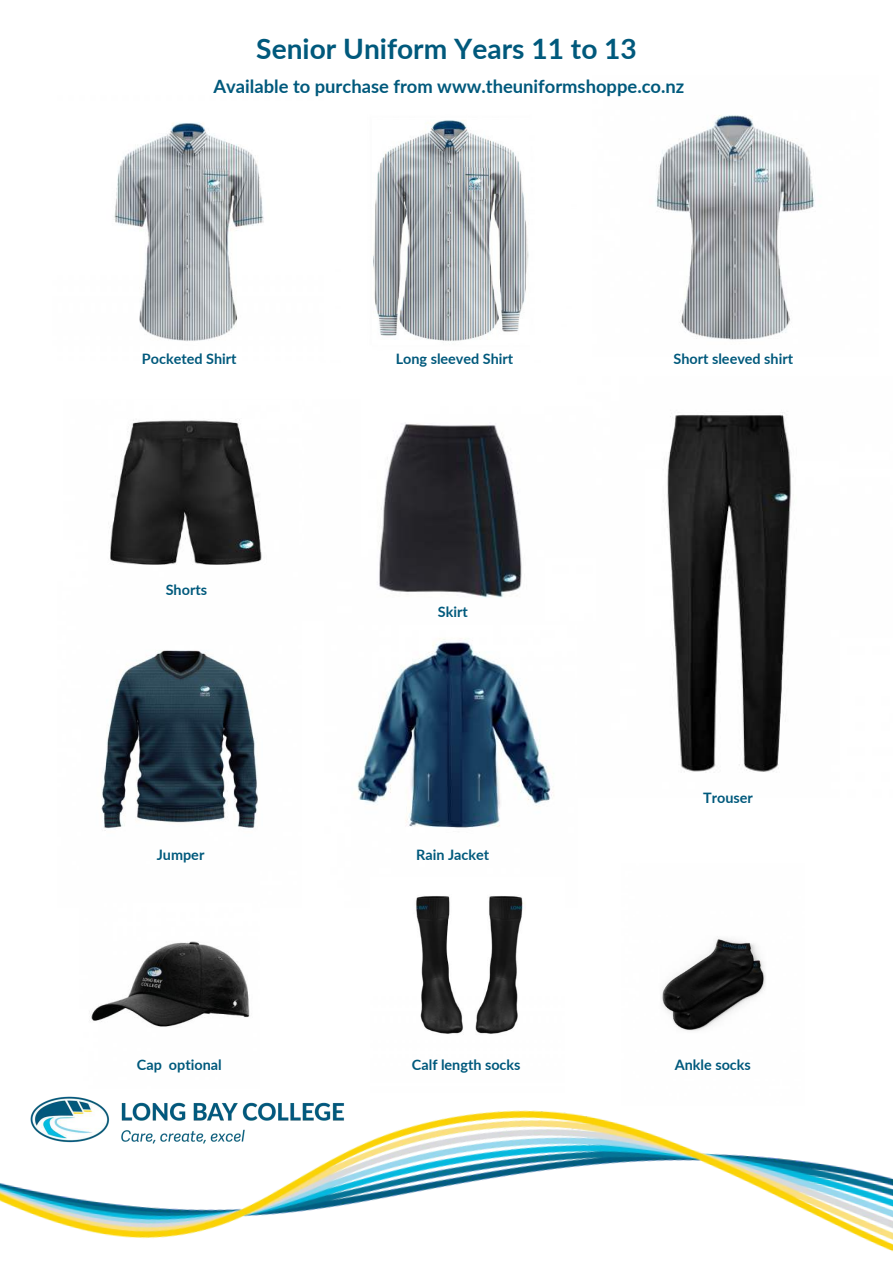
<style>
.page{position:relative;width:893px;height:1263px;background:#fff}
.page>*{position:absolute;margin:0;border:0;box-sizing:border-box;transform-origin:0 0}
.t1{font:700 28.12px "Lato";color:#00597c}
.t2{font:700 18.38px "Lato";color:#00597c}
.t3{font:700 14.4px "Lato";color:#00597c}
</style>
<div class="page">
<img style="left:0;top:1110px;width:893px;height:142px">
<img style="left:28px;top:1096px;width:321px;height:54px">
<img style="left:101px;top:650px;width:157px;height:181px">
<img style="left:357px;top:638px;width:197px;height:190px">
<img style="left:91px;top:941px;width:159px;height:86px">
<img style="left:416px;top:896px;width:110px;height:138px">
<img style="left:661px;top:938px;width:105px;height:93px">
<img style="left:667px;top:412px;width:124px;height:360px">
<img style="left:379px;top:424px;width:143px;height:174px">
<img style="left:110px;top:419px;width:152px;height:146px">
<img style="left:655px;top:115px;width:160px;height:225px">
<img style="left:373px;top:120px;width:156px;height:221px">
<img style="left:114px;top:122px;width:150px;height:219px">
<h1 class="t1" style="left:256px;top:28px;width:382px">Senior Uniform Years 11 to 13</h1>
<p class="t2" style="left:213px;top:73px;width:472px">Available to purchase from www.theuniformshoppe.co.nz</p>
<p class="t3" style="left:142px;top:348px;width:96px">Pocketed Shirt</p>
<p class="t3" style="left:396px;top:348px;width:119px">Long sleeved Shirt</p>
<p class="t3" style="left:673px;top:348px;width:121px">Short sleeved shirt</p>
<p class="t3" style="left:166px;top:579px;width:43px">Shorts</p>
<p class="t3" style="left:438px;top:601px;width:31px">Skirt</p>
<p class="t3" style="left:157px;top:844px;width:49px">Jumper</p>
<p class="t3" style="left:416px;top:844px;width:75px">Rain Jacket</p>
<p class="t3" style="left:703px;top:787px;width:51px">Trouser</p>
<p class="t3" style="left:137px;top:1054px;width:86px">Cap optional</p>
<p class="t3" style="left:412px;top:1054px;width:110px">Calf length socks</p>
<p class="t3" style="left:675px;top:1054px;width:78px">Ankle socks</p>
</div>
